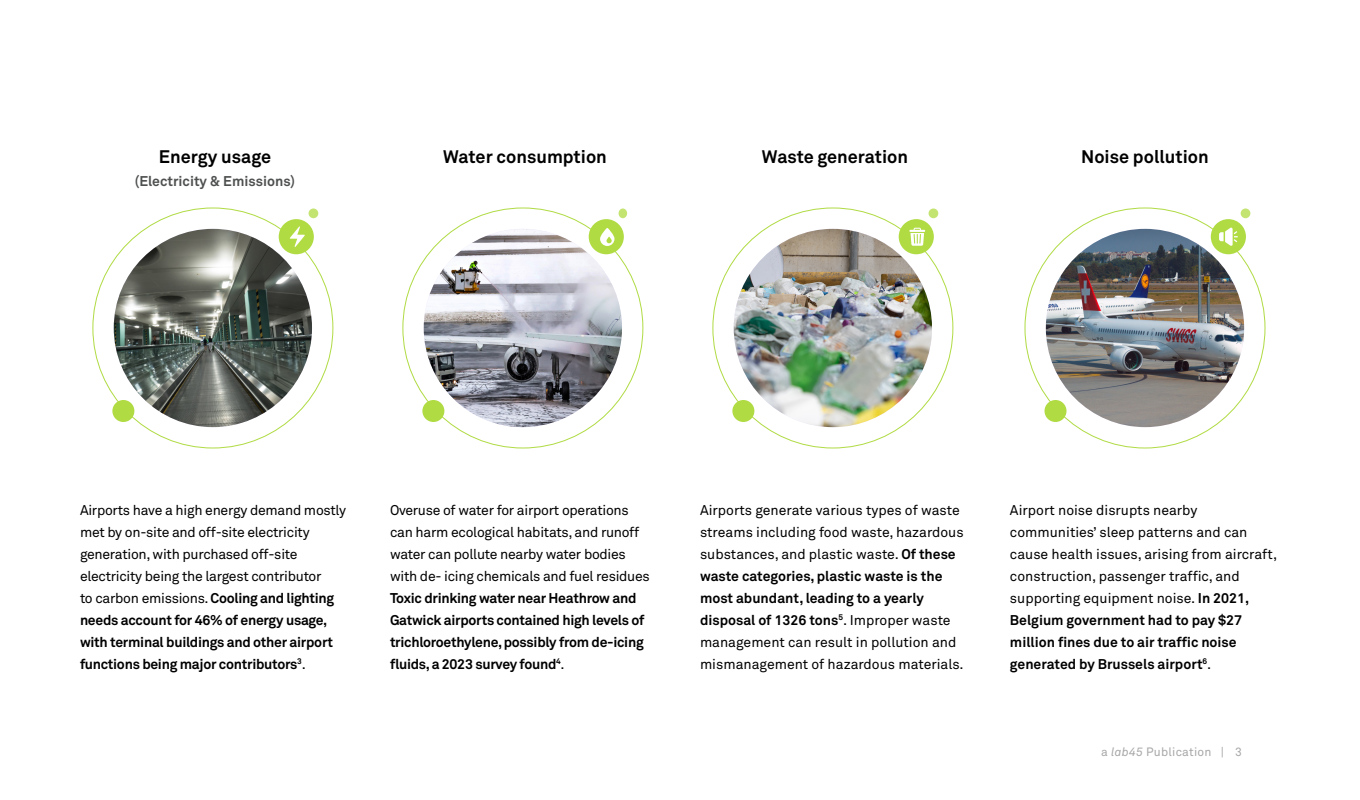
<style>
.page{position:relative;width:1360px;height:800px;background:#fff}
.page>*{position:absolute;margin:0;border:0;box-sizing:border-box;transform-origin:0 0}
.Subhead_1{font:700 18px "Wipro Akkurat";color:#000}
.Bodycopy{font:14px/22px "Wipro Akkurat";letter-spacing:-.01em;color:#000}
.Bodycopy-2{font:700 14px "Wipro Akkurat";color:#4e4f4f}
.t1{font:12px "Wipro Akkurat";letter-spacing:.02em;color:#a7a7a7}
.s1{font-weight:700}
.s2{font-style:italic}
</style>
<div class="page">
<img style="left:114px;top:229px;width:198px;height:198px;border-radius:99px">
<div style="left:112px;top:400px;width:22px;height:22px;background:#b0db43;border-radius:50%"></div>
<div style="left:309px;top:208px;width:9px;height:10px;background:#c4e472;border-radius:50%"></div>
<div style="left:279px;top:219px;width:35px;height:35px;background:#b0db43;border-radius:50%"></div>
<svg style="left:290px;top:226px;width:15px;height:21px"></svg>
<img style="left:424px;top:229px;width:198px;height:198px;border-radius:99px">
<div style="left:589px;top:219px;width:35px;height:35px;background:#b0db43;border-radius:50%"></div>
<div style="left:422px;top:400px;width:22px;height:22px;background:#b0db43;border-radius:50%"></div>
<div style="left:619px;top:208px;width:8px;height:10px;background:#c4e472;border-radius:50%"></div>
<svg style="left:600px;top:228px;width:15px;height:18px"></svg>
<img style="left:734px;top:229px;width:198px;height:198px;border-radius:99px">
<div style="left:899px;top:219px;width:35px;height:35px;background:#b0db43;border-radius:50%"></div>
<div style="left:732px;top:400px;width:22px;height:22px;background:#b0db43;border-radius:50%"></div>
<div style="left:929px;top:208px;width:9px;height:10px;background:#c4e472;border-radius:50%"></div>
<svg style="left:909px;top:228px;width:16px;height:18px"></svg>
<img style="left:1046px;top:229px;width:198px;height:198px;border-radius:99px">
<div style="left:1045px;top:400px;width:22px;height:22px;background:#b0db43;border-radius:50%"></div>
<div style="left:1241px;top:208px;width:9px;height:10px;background:#c4e472;border-radius:50%"></div>
<div style="left:1211px;top:219px;width:35px;height:35px;background:#b0db43;border-radius:50%"></div>
<svg style="left:1219px;top:228px;width:19px;height:18px"></svg>
<p class="Subhead_1" style="left:159px;top:146px;width:114px">Energy usage</p>
<p class="Bodycopy-2" style="left:135px;top:172px;width:162px">(Electricity &amp; Emissions)</p>
<p class="Subhead_1" style="left:443px;top:146px;width:165px">Water consumption</p>
<p class="Subhead_1" style="left:762px;top:146px;width:148px">Waste generation</p>
<p class="Subhead_1" style="left:1081px;top:146px;width:129px">Noise pollution</p>
<p class="Bodycopy" style="left:80px;top:499px;width:268px">Airports have a high energy demand mostly met by on-site and off-site electricity generation, with purchased off-site electricity being the largest contributor<br>to carbon emissions. <span class="s1">Cooling and lighting needs account for 46% of energy usage, with terminal buildings and other airport functions being major contributors</span><sup>3</sup>.</p>
<p class="Bodycopy" style="left:390px;top:499px;width:261px">Overuse of water for airport operations can harm ecological habitats, and runoff water can pollute nearby water bodies with de- icing chemicals and fuel residues <span class="s1">Toxic drinking water near Heathrow and Gatwick airports contained high levels of trichloroethylene, possibly from de-icing fluids, a 2023 survey found</span><sup>4</sup>.</p>
<p class="Bodycopy" style="left:700px;top:499px;width:265px">Airports generate various types of waste streams including food waste, hazardous substances, and plastic waste. <span class="s1">Of these waste categories, plastic waste is the most abundant, leading to a yearly disposal of 1326 tons</span><sup>5</sup>. Improper waste management can result in pollution and mismanagement of hazardous materials.</p>
<p class="Bodycopy" style="left:1010px;top:499px;width:269px">Airport noise disrupts nearby communities’ sleep patterns and can cause health issues, arising from aircraft, construction, passenger traffic, and supporting equipment noise. <span class="s1">In 2021, Belgium government had to pay $27 million fines due to air traffic noise generated by Brussels airport</span><sup>6</sup>.</p>
<p class="t1" style="left:1101px;top:745px;width:142px">a <span class="s2">lab45</span> Publication | 3</p>
</div>
